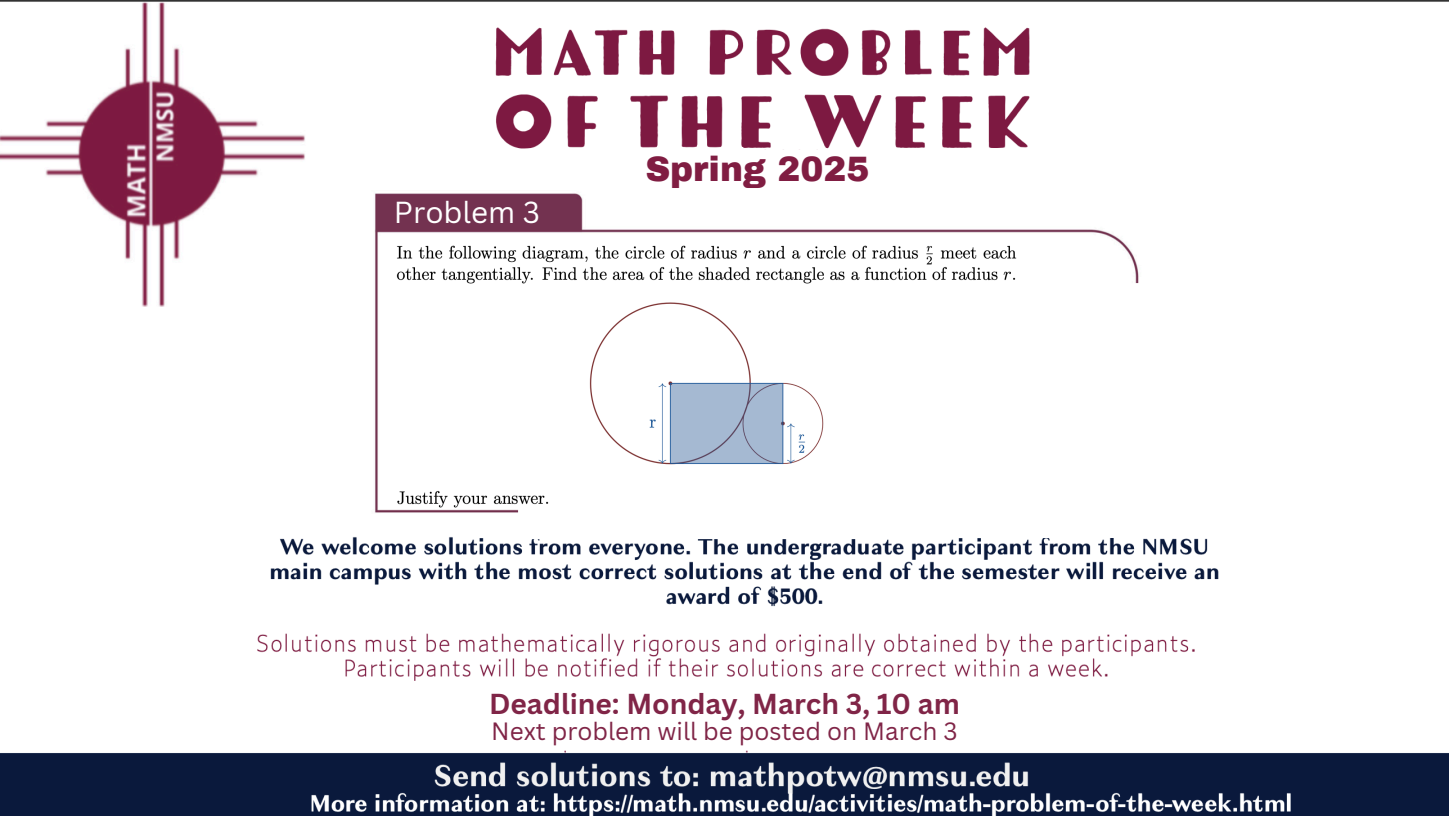
<style>
.page{position:relative;width:1449px;height:816px;background:#fff}
.page>*{position:absolute;margin:0;border:0;box-sizing:border-box;transform-origin:0 0}
.t1{font:900 34.5px "Archivo";color:#801d42}
.t2{font:29.55px "Canva Sans";color:#fff}
.t3{font:700 28.05px "Canva Sans";color:#802547}
.t4{font:24.3px "Canva Sans";color:#802547}
</style>
<div class="page">
<img style="left:0;top:0;width:1449px;height:815px">
<img style="left:391px;top:241px;width:701px;height:266px">
<h3 class="t2" style="left:394px;top:191px;width:148px">Problem 3</h3>
<p class="t1" style="left:645px;top:151px;width:226px">Spring 2025</p>
<h1 class="t3" style="left:489px;top:683px;width:472px">Deadline: Monday, March 3, 10 am</h1>
<p class="t4" style="left:491px;top:713px;width:468px">Next problem will be posted on March 3</p>
</div>
